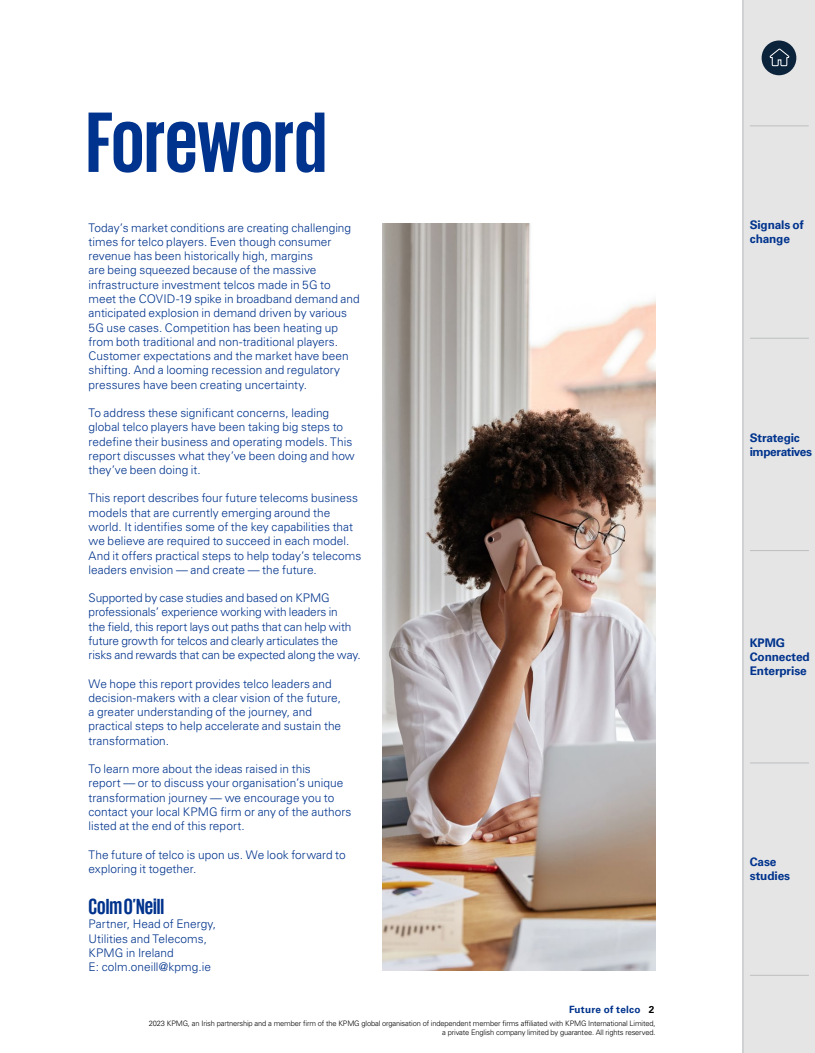
<style>
.page{position:relative;width:815px;height:1053px;background:#fff}
.page>*{position:absolute;margin:0;border:0;box-sizing:border-box;transform-origin:0 0}
.t1{font:700 87.5px "KPMG";letter-spacing:-.005em;color:#00338d}
.t2{font:700 22.5px "KPMG";color:#00338d}
.t3{font:300 11.88px/14.2px "Univers LT Std";color:#00338d}
.t4{font:700 11.88px/14.2px "Univers LT Std";letter-spacing:-.01em;color:#00338d}
.t5{font:700 11.88px/14.2px "Univers LT Std";letter-spacing:-.03em;color:#00338d}
.t6{font:700 10px "Univers LT Std";letter-spacing:.02em;color:#00338d}
.t7{font:300 7.5px/9px "Univers LT Std";letter-spacing:-.02em;color:#000;text-align:right}
.s1{color:#000}
</style>
<div class="page">
<img style="left:383px;top:223px;width:273px;height:747px">
<div style="left:743px;top:0;width:72px;height:1052px;background:#e5e5e5"></div>
<hr style="left:743px;top:0;width:1px;height:1052px;background:#bcbec0">
<hr style="left:750px;top:550px;width:59px;height:1px;background:#bcbec0">
<hr style="left:750px;top:974px;width:59px;height:1px;background:#bcbec0">
<div style="left:743px;top:125px;width:72px;height:212px;background:#e5e5e5"></div>
<div style="left:743px;top:338px;width:72px;height:212px;background:#e5e5e5"></div>
<svg style="left:761px;top:40px;width:35px;height:35px"></svg>
<div style="left:743px;top:551px;width:72px;height:212px;background:#e5e5e5"></div>
<h1 class="t1" style="left:86px;top:98px;width:242px">Foreword</h1>
<p class="t3" style="left:89px;top:220px;width:273px">Today’s market conditions are creating challenging times for telco players. Even though consumer revenue has been historically high, margins<br>are being squeezed because of the massive infrastructure investment telcos made in 5G to meet the COVID-19 spike in broadband demand and anticipated explosion in demand driven by various 5G use cases. Competition has been heating up from both traditional and non-traditional players.<br>Customer expectations and the market have been shifting. And a looming recession and regulatory pressures have been creating uncertainty.</p>
<p class="t3" style="left:89px;top:405px;width:268px">To address these significant concerns, leading global telco players have been taking big steps to redefine their business and operating models. This report discusses what they’ve been doing and how they’ve been doing it.</p>
<p class="t3" style="left:89px;top:491px;width:274px">This report describes four future telecoms business models that are currently emerging around the world. It identifies some of the key capabilities that we believe are required to succeed in each model.<br>And it offers practical steps to help today’s telecoms leaders envision — and create — the future.</p>
<p class="t3" style="left:89px;top:591px;width:274px">Supported by case studies and based on KPMG professionals’ experience working with leaders in<br>the field, this report lays out paths that can help with future growth for telcos and clearly articulates the risks and rewards that can be expected along the way.</p>
<p class="t3" style="left:89px;top:676px;width:254px">We hope this report provides telco leaders and decision-makers with a clear vision of the future, a greater understanding of the journey, and practical steps to help accelerate and sustain the transformation.</p>
<p class="t3" style="left:89px;top:761px;width:264px">To learn more about the ideas raised in this<br>report — or to discuss your organisation’s unique transformation journey — we encourage you to contact your local KPMG firm or any of the authors listed at the end of this report.</p>
<p class="t3" style="left:89px;top:847px;width:259px">The future of telco is upon us. We look forward to exploring it together.</p>
<h2 class="t2" style="left:89px;top:895px;width:77px">Colm O’Neill</h2>
<p class="t3" style="left:89px;top:916px;width:129px">Partner, Head of Energy,<br>Utilities and Telecoms,<br>KPMG in Ireland<br>E: colm.oneill@kpmg.ie</p>
<p class="t6" style="left:569px;top:1003px;width:87px">Future of telco <span class="s1">2</span></p>
<p class="t7" style="left:149px;top:1018px;width:508px">2023 KPMG, an Irish partnership and a member firm of the KPMG global organisation of independent member firms affiliated with KPMG International Limited, a private English company limited by guarantee. All rights reserved.</p>
<p class="t4" style="left:750px;top:218px;width:55px">Signals of change</p>
<p class="t5" style="left:750px;top:430px;width:64px">Strategic imperatives</p>
<p class="t4" style="left:750px;top:635px;width:62px">KPMG<br>Connected<br>Enterprise</p>
<p class="t4" style="left:750px;top:854px;width:42px">Case studies</p>
</div>
